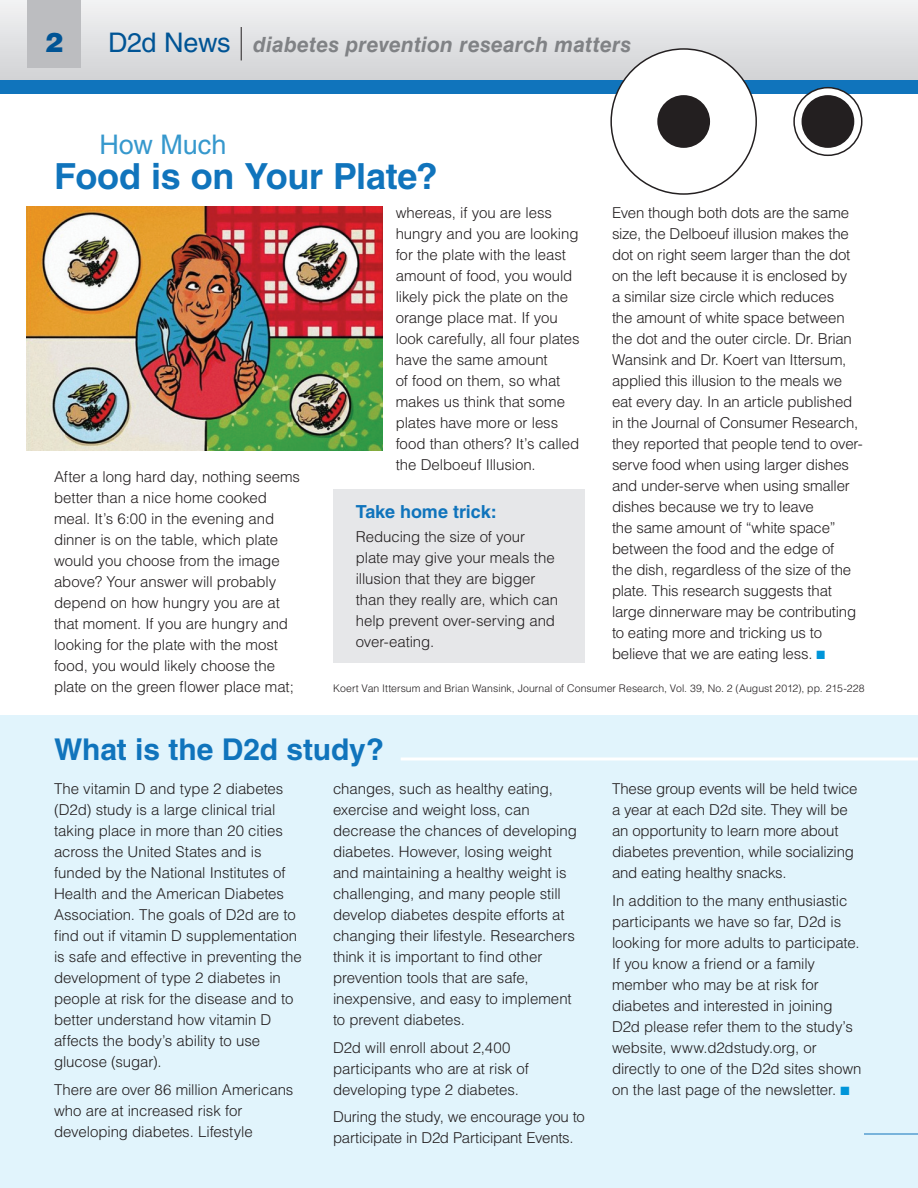
<style>
.page{position:relative;width:918px;height:1188px;background:#fff}
.page>*{position:absolute;margin:0;border:0;box-sizing:border-box;transform-origin:0 0}
.t1{font:700 36px "Helvetica LT Std";letter-spacing:-.01em;color:#1074bc}
.t2{font:700 30px "Helvetica LT Std";letter-spacing:-.005em;color:#1074bc}
.t3{font:27px "Helvetica LT Std";color:#3698cd}
.t4{font:900 27px "Helvetica LT Std";color:#005495}
.t5{font:italic 700 21px "Helvetica LT Std";letter-spacing:.01em;color:#808285}
.t6{font:700 18px "Helvetica LT Std";letter-spacing:-.005em;color:#1074bc}
.t7{font:300 15px/21px "Helvetica LT Std";letter-spacing:-.005em;color:#231f20}
.t8{font:300 10.5px "Helvetica LT Std";letter-spacing:.005em;color:#231f20}
.s1{font-weight:400;font-style:normal;font-size:27px;color:#005495}
.s2{color:#0095d9}
</style>
<div class="page">
<div style="left:333px;top:489px;width:252px;height:174px;background:#e6e7e9"></div>
<div style="left:0;top:716px;width:918px;height:472px;background:#e1f4fc"></div>
<div style="left:0;top:0;width:918px;height:80px;background:linear-gradient(to bottom,#f2f3f4,#d1d2d4)"></div>
<hr style="left:241px;top:27px;width:1px;height:33px;background:#231f20">
<div style="left:27px;top:0;width:54px;height:68px;background:#bcbdc0"></div>
<div style="left:0;top:80px;width:918px;height:14px;background:#1074bc"></div>
<hr style="left:864px;top:1134px;width:54px;height:1px;background:#1074bc">
<img style="left:27px;top:207px;width:355px;height:244px">
<hr style="left:401px;top:758px;width:517px;height:2px;background:#fff">
<div style="left:611px;top:49px;width:145px;height:145px;background:#fff;border-radius:50%"></div>
<div style="left:657px;top:95px;width:53px;height:53px;background:#231f20;border-radius:50%"></div>
<svg style="left:794px;top:88px;width:68px;height:67px"></svg>
<div style="left:793px;top:87px;width:69px;height:69px;border:1px solid #231f20;border-radius:50%"></div>
<div style="left:802px;top:95px;width:52px;height:53px;background:#231f20;border-radius:50%"></div>
<h3 class="t4" style="left:45px;top:24px;width:20px">2</h3>
<h3 class="t5" style="left:108px;top:32px;width:524px"><span class="s1">D2d News</span> diabetes prevention research matters</h3>
<h3 class="t3" style="left:99px;top:129px;width:129px">How Much</h3>
<h1 class="t1" style="left:54px;top:154px;width:385px">Food is on Your Plate?</h1>
<p class="t7" style="left:54px;top:466px;width:248px">After a long hard day, nothing seems better than a nice home cooked meal. It’s 6:00 in the evening and dinner is on the table, which plate would you choose from the image above? Your answer will probably depend on how hungry you are at that moment. If you are hungry and looking for the plate with the most food, you would likely choose the plate on the green flower place mat;</p>
<p class="t7" style="left:396px;top:202px;width:185px">whereas, if you are less hungry and you are looking for the plate with the least amount of food, you would likely pick the plate on the orange place mat. If you look carefully, all four plates have the same amount<br>of food on them, so what makes us think that some plates have more or less food than others? It’s called the Delboeuf Illusion.</p>
<p class="t7" style="left:612px;top:202px;width:252px">Even though both dots are the same size, the Delboeuf illusion makes the dot on right seem larger than the dot on the left because it is enclosed by<br>a similar size circle which reduces<br>the amount of white space between the dot and the outer circle. Dr. Brian Wansink and Dr. Koert van Ittersum, applied this illusion to the meals we eat every day. In an article published in the Journal of Consumer Research, they reported that people tend to over&shy;serve food when using larger dishes and under-serve when using smaller dishes because we try to leave<br>the same amount of “white space” between the food and the edge of<br>the dish, regardless of the size of the plate. This research suggests that large dinnerware may be contributing to eating more and tricking us to believe that we are eating less. <span class="s2">■</span></p>
<p class="t6" style="left:356px;top:501px;width:142px">Take home trick:</p>
<p class="t7" style="left:356px;top:526px;width:204px">Reducing the size of your plate may give your meals the illusion that they are bigger than they really are, which can help prevent over-serving and over-eating.</p>
<p class="t8" style="left:333px;top:681px;width:533px">Koert Van Ittersum and Brian Wansink, Journal of Consumer Research, Vol. 39, No. 2 (August 2012), pp. 215-228</p>
<h2 class="t2" style="left:54px;top:731px;width:332px">What is the D2d study?</h2>
<p class="t7" style="left:54px;top:778px;width:249px">The vitamin D and type 2 diabetes (D2d) study is a large clinical trial taking place in more than 20 cities across the United States and is funded by the National Institutes of Health and the American Diabetes Association. The goals of D2d are to find out if vitamin D supplementation is safe and effective in preventing the development of type 2 diabetes in people at risk for the disease and to better understand how vitamin D affects the body’s ability to use glucose (sugar).</p>
<p class="t7" style="left:54px;top:1079px;width:241px">There are over 86 million Americans who are at increased risk for developing diabetes. Lifestyle</p>
<p class="t7" style="left:333px;top:778px;width:245px">changes, such as healthy eating, exercise and weight loss, can decrease the chances of developing diabetes. However, losing weight and maintaining a healthy weight is challenging, and many people still develop diabetes despite efforts at changing their lifestyle. Researchers think it is important to find other prevention tools that are safe, inexpensive, and easy to implement to prevent diabetes.</p>
<p class="t7" style="left:333px;top:1037px;width:197px">D2d will enroll about 2,400 participants who are at risk of developing type 2 diabetes.</p>
<p class="t7" style="left:333px;top:1106px;width:253px">During the study, we encourage you to participate in D2d Participant Events.</p>
<p class="t7" style="left:612px;top:778px;width:247px">These group events will be held twice a year at each D2d site. They will be an opportunity to learn more about diabetes prevention, while socializing and eating healthy snacks.</p>
<p class="t7" style="left:612px;top:890px;width:251px">In addition to the many enthusiastic participants we have so far, D2d is looking for more adults to participate.<br>If you know a friend or a family member who may be at risk for diabetes and interested in joining D2d please refer them to the study’s website, www.d2dstudy.org, or directly to one of the D2d sites shown on the last page of the newsletter. <span class="s2">■</span></p>
</div>
